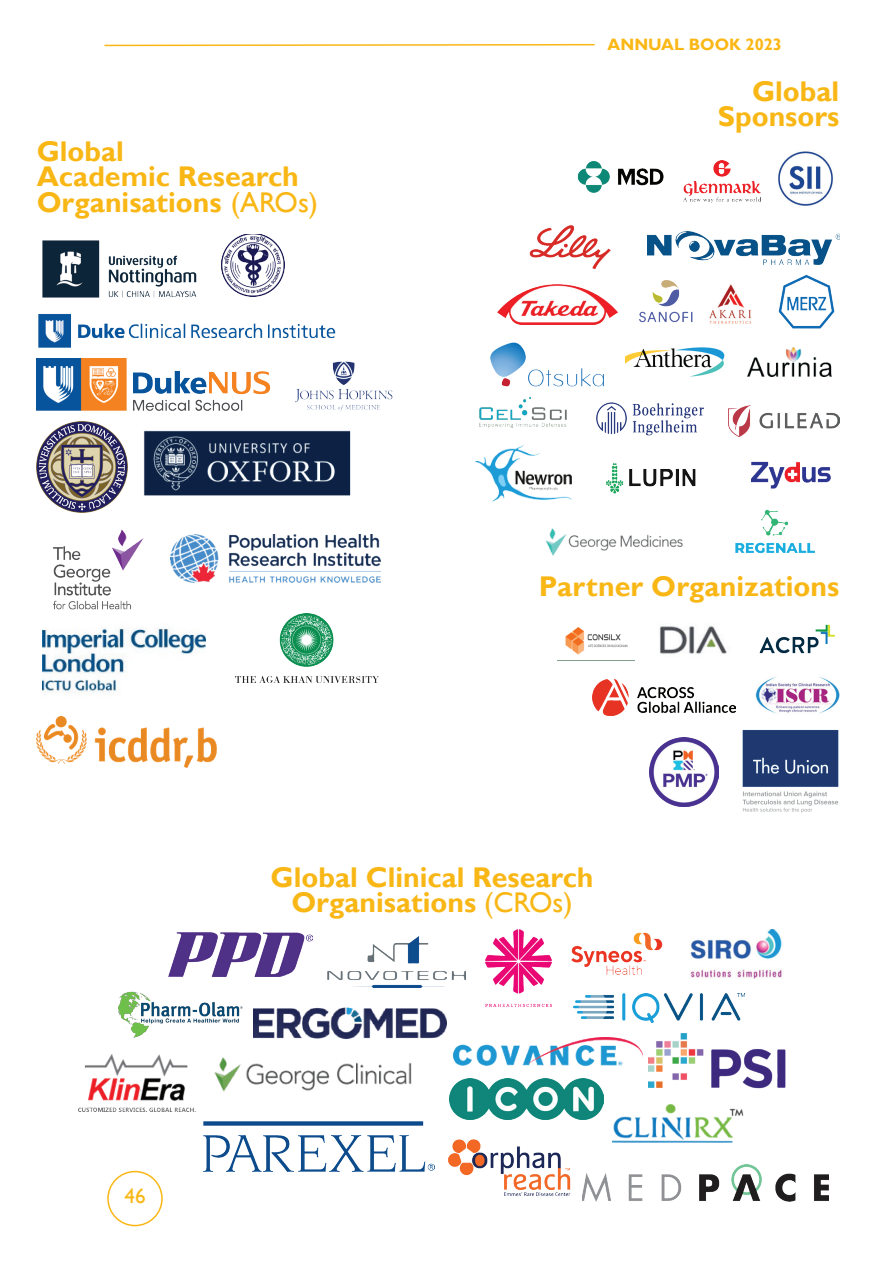
<style>
.page{position:relative;width:893px;height:1263px;background:#fff}
.page>*{position:absolute;margin:0;border:0;box-sizing:border-box;transform-origin:0 0}
.t1{font:700 28.5px/25.5px "Gill Sans";color:#f9b716}
.t2{font:21px "Gill Sans";color:#f9b716}
.t3{font:700 16.5px "Gill Sans";color:#fbb715}
.s1{font-weight:400}
</style>
<div class="page">
<img style="left:37px;top:359px;width:234px;height:52px">
<img style="left:236px;top:613px;width:143px;height:70px">
<img style="left:42px;top:240px;width:155px;height:58px">
<img style="left:37px;top:422px;width:90px;height:90px">
<img style="left:38px;top:314px;width:298px;height:34px">
<img style="left:143px;top:430px;width:208px;height:66px">
<img style="left:53px;top:529px;width:91px;height:81px">
<img style="left:171px;top:534px;width:210px;height:48px">
<img style="left:295px;top:361px;width:98px;height:51px">
<img style="left:37px;top:717px;width:179px;height:50px">
<img style="left:221px;top:234px;width:63px;height:62px">
<img style="left:577px;top:161px;width:87px;height:32px">
<img style="left:684px;top:160px;width:76px;height:43px">
<img style="left:529px;top:225px;width:82px;height:44px">
<img style="left:648px;top:232px;width:191px;height:33px">
<img style="left:778px;top:151px;width:55px;height:55px">
<img style="left:498px;top:284px;width:119px;height:40px">
<img style="left:639px;top:280px;width:54px;height:43px">
<img style="left:596px;top:402px;width:108px;height:33px">
<img style="left:778px;top:274px;width:57px;height:55px">
<img style="left:490px;top:342px;width:114px;height:45px">
<img style="left:625px;top:347px;width:100px;height:30px">
<img style="left:748px;top:347px;width:84px;height:29px">
<img style="left:479px;top:398px;width:88px;height:29px">
<img style="left:752px;top:461px;width:79px;height:28px">
<img style="left:475px;top:446px;width:96px;height:56px">
<img style="left:709px;top:284px;width:42px;height:40px">
<img style="left:606px;top:462px;width:90px;height:32px">
<img style="left:546px;top:528px;width:137px;height:28px">
<img style="left:728px;top:406px;width:111px;height:30px">
<img style="left:168px;top:933px;width:144px;height:43px">
<img style="left:327px;top:936px;width:138px;height:51px">
<img style="left:485px;top:929px;width:67px;height:78px">
<img style="left:571px;top:933px;width:92px;height:41px">
<img style="left:118px;top:991px;width:125px;height:47px">
<img style="left:253px;top:1007px;width:193px;height:32px">
<img style="left:574px;top:993px;width:170px;height:29px">
<img style="left:78px;top:1055px;width:116px;height:56px">
<img style="left:453px;top:1037px;width:189px;height:30px">
<img style="left:648px;top:1033px;width:137px;height:56px">
<img style="left:690px;top:929px;width:92px;height:50px">
<img style="left:204px;top:1121px;width:231px;height:50px">
<img style="left:449px;top:1078px;width:154px;height:42px">
<img style="left:612px;top:1104px;width:132px;height:39px">
<img style="left:448px;top:1139px;width:123px;height:57px">
<img style="left:582px;top:1164px;width:247px;height:38px">
<img style="left:214px;top:1057px;width:198px;height:35px">
<img style="left:735px;top:509px;width:80px;height:45px">
<img style="left:565px;top:627px;width:63px;height:28px">
<img style="left:659px;top:625px;width:68px;height:29px">
<img style="left:759px;top:624px;width:76px;height:30px">
<img style="left:593px;top:679px;width:143px;height:36px">
<img style="left:755px;top:677px;width:84px;height:36px">
<img style="left:650px;top:737px;width:68px;height:69px">
<img style="left:742px;top:729px;width:97px;height:84px">
<img style="left:42px;top:627px;width:164px;height:67px">
<svg style="left:104px;top:43px;width:491px;height:4px"></svg>
<div style="left:107px;top:1171px;width:56px;height:55px;border:2px solid #f9b716;border-radius:50%"></div>
<p class="t3" style="left:608px;top:34px;width:176px">ANNUAL BOOK 2023</p>
<p class="t1" style="left:37px;top:139px;width:283px">Global<br>Academic Research<br>Organisations <span class="s1">(AROs)</span></p>
<p class="t1" style="left:718px;top:79px;width:123px;text-align:right">Global<br>Sponsors</p>
<p class="t1" style="left:539px;top:574px;width:302px">Partner Organizations</p>
<p class="t2" style="left:124px;top:1183px;width:22px">46</p>
<p class="t1" style="left:271px;top:865px;width:324px;text-align:center">Global Clinical Research<br>Organisations <span class="s1">(CROs)</span></p>
</div>
